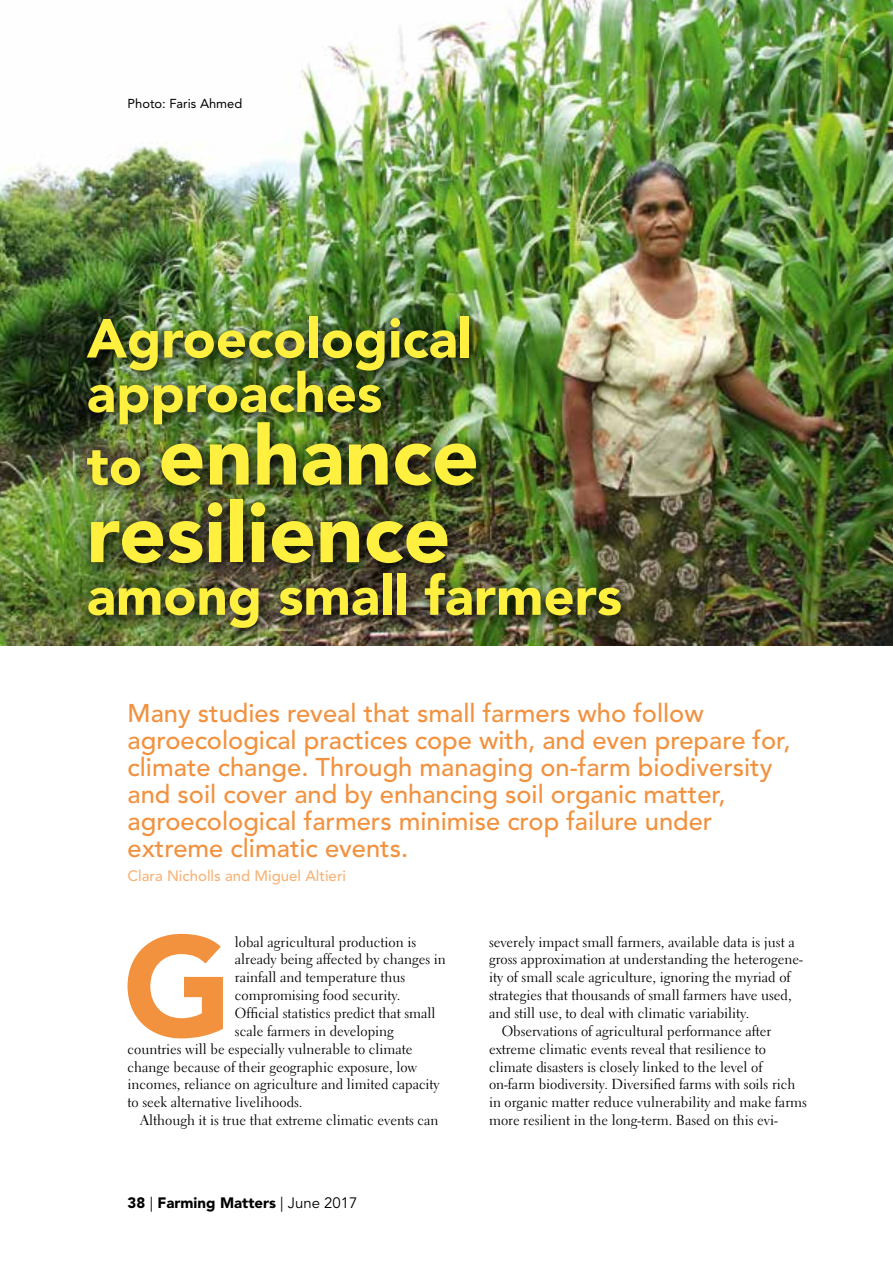
<style>
.page{position:relative;width:893px;height:1263px;background:#fff}
.page>*{position:absolute;margin:0;border:0;box-sizing:border-box;transform-origin:0 0}
.t1{font:900 140.4px "Avenir LT Std";color:#f2913e}
.t2{font:900 82.5px/77.6px "Avenir LT Std";color:#fff040}
.t3{font:900 54.45px/54.4px "Avenir LT Std";color:#fff040}
.t4{font:500 25.5px/27px "Avenir LT Std";color:#f2913e}
.t5{font:500 15px "Avenir LT Std";color:#f7b479}
.t6{font:900 15px "Avenir LT Std";color:#000}
.t7{font:14.4px "Electra LT Std";color:#000}
.t8{font:12.9px "Avenir LT Std";color:#000}
.s1{font-size:54.45px}
.s2{font-weight:400}
</style>
<div class="page">
<img style="left:0;top:0;width:893px;height:646px">
<img style="left:76px;top:306px;width:561px;height:339px">
<p class="t8" style="left:128px;top:96px;width:116px">Photo: Faris Ahmed</p>
<h3 class="t3" style="left:87px;top:311px;width:387px">Agroecological approaches</h3>
<h2 class="t2" style="left:87px;top:417px;width:394px"><span class="s1">to</span> enhance resilience</h2>
<h3 class="t3" style="left:87px;top:568px;width:537px">among small farmers</h3>
<p class="t4" style="left:128px;top:700px;width:664px">Many studies reveal that small farmers who follow agroecological practices cope with, and even prepare for, climate change. Through managing on-farm biodiversity and soil cover and by enhancing soil organic matter, agroecological farmers minimise crop failure under extreme climatic events.</p>
<p class="t5" style="left:128px;top:867px;width:220px">Clara Nicholls and Miguel Altieri</p>
<h1 class="t1" style="left:123px;top:902px;width:111px">G</h1>
<p class="t7" style="left:235px;top:933px;width:183px">lobal agricultural production is</p>
<p class="t7" style="left:235px;top:951px;width:213px">already being affected by changes in</p>
<p class="t7" style="left:235px;top:968px;width:172px">rainfall and temperature thus</p>
<p class="t7" style="left:235px;top:986px;width:167px">compromising food security.</p>
<p class="t7" style="left:235px;top:1004px;width:202px">Official statistics predict that small</p>
<p class="t7" style="left:235px;top:1022px;width:161px">scale farmers in developing</p>
<p class="t7" style="left:128px;top:1040px;width:287px">countries will be especially vulnerable to climate</p>
<p class="t7" style="left:128px;top:1058px;width:291px">change because of their geographic exposure, low</p>
<p class="t7" style="left:128px;top:1076px;width:313px">incomes, reliance on agriculture and limited capacity</p>
<p class="t7" style="left:128px;top:1093px;width:176px">to seek alternative livelihoods.</p>
<p class="t7" style="left:140px;top:1111px;width:300px">Although it is true that extreme climatic events can</p>
<p class="t6" style="left:128px;top:1193px;width:232px">38 <span class="s2">|</span> Farming Matters <span class="s2">| June 2017</span></p>
<p class="t7" style="left:489px;top:933px;width:307px">severely impact small farmers, available data is just a</p>
<p class="t7" style="left:489px;top:951px;width:315px">gross approximation at understanding the heterogene-</p>
<p class="t7" style="left:489px;top:968px;width:303px">ity of small scale agriculture, ignoring the myriad of</p>
<p class="t7" style="left:489px;top:986px;width:304px">strategies that thousands of small farmers have used,</p>
<p class="t7" style="left:489px;top:1004px;width:262px">and still use, to deal with climatic variability.</p>
<p class="t7" style="left:502px;top:1022px;width:271px">Observations of agricultural performance after</p>
<p class="t7" style="left:489px;top:1040px;width:279px">extreme climatic events reveal that resilience to</p>
<p class="t7" style="left:489px;top:1058px;width:275px">climate disasters is closely linked to the level of</p>
<p class="t7" style="left:489px;top:1076px;width:308px">on-farm biodiversity. Diversified farms with soils rich</p>
<p class="t7" style="left:489px;top:1093px;width:319px">in organic matter reduce vulnerability and make farms</p>
<p class="t7" style="left:489px;top:1111px;width:290px">more resilient in the long-term. Based on this evi-</p>
</div>
